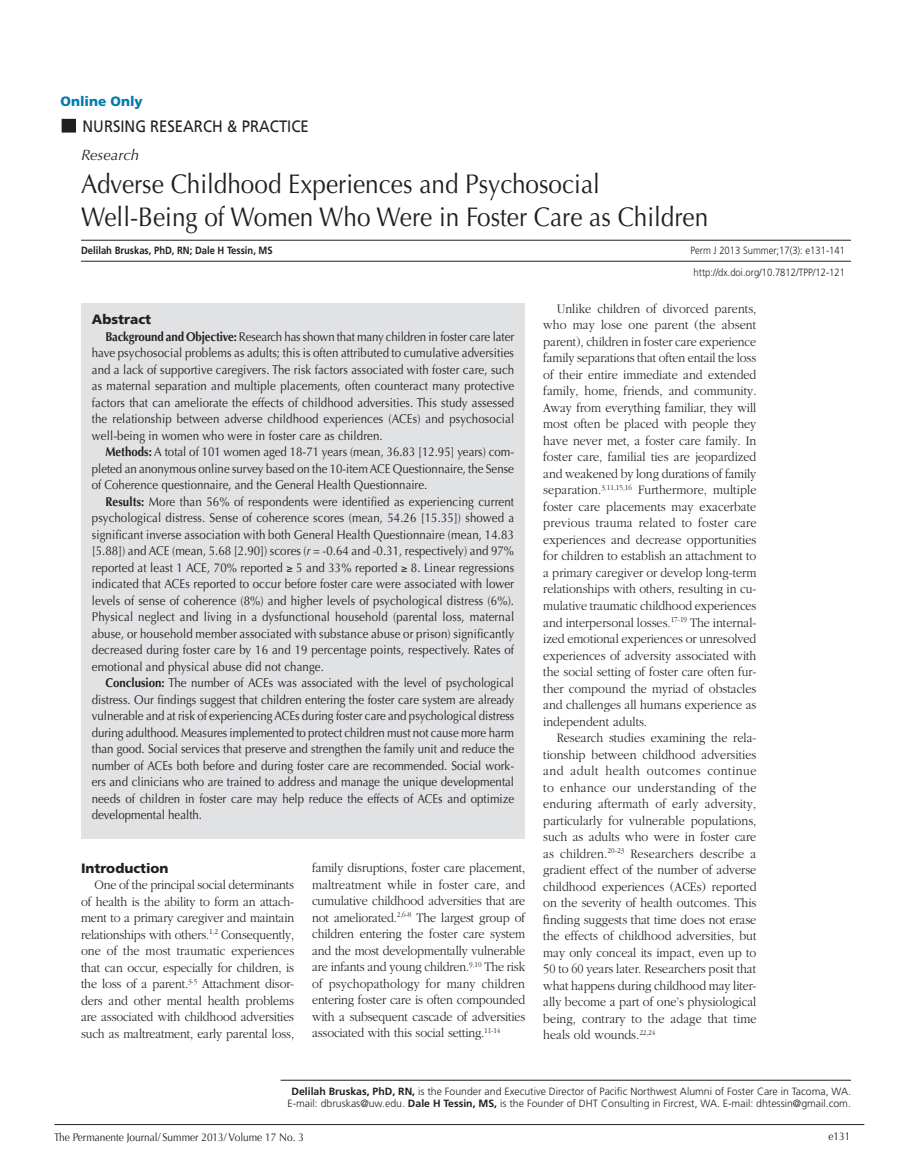
<style>
.page{position:relative;width:905px;height:1168px;background:#fff}
.page>*{position:absolute;margin:0;border:0;box-sizing:border-box;transform-origin:0 0}
.Title{font:27px/33px "Optima";color:#231f20;scale:.9 1}
.t1{font:16.5px "Frutiger";color:#231f20;scale:.9 1}
.Title_subhead{font:italic 15px "Optima";color:#231f20}
.BT{font:300 13.5px/16.5px "Garamond";letter-spacing:-.005em;color:#231f20;text-align:justify;scale:.9 1}
.Head_1{font:900 13.5px "Frutiger";color:#231f20}
.Head_1-2{font:900 13.5px "Frutiger";color:#007bac}
.Abstract_Box{font:12.75px/16.5px "Optima";color:#231f20;text-align:justify;scale:.9 1}
.t2{font:11.25px "Optima";color:#231f20;scale:.9 1}
.bio{font:300 10.5px/12px "Frutiger";color:#231f20;text-align:center}
.Author{font:700 10.5px "Frutiger";color:#231f20;scale:.9 1}
.DOI{font:300 10.5px "Frutiger";color:#231f20;scale:.9 1}
.Author-2{font:300 10.5px "Frutiger";color:#231f20;scale:.9 1}
.s1{font-weight:700}
.s2{font-style:italic}
</style>
<div class="page">
<hr style="left:54px;top:1124px;width:810px;height:1px;background:#231f20">
<div style="left:62px;top:119px;width:13px;height:13px;background:#231f20"></div>
<div style="left:62px;top:119px;width:14px;height:13px;border:1px solid #231f20"></div>
<hr style="left:81px;top:240px;width:769px;height:1px;background:#231f20">
<hr style="left:81px;top:261px;width:769px;height:1px;background:#231f20">
<hr style="left:280px;top:1080px;width:571px;height:1px;background:#231f20">
<div style="left:81px;top:303px;width:444px;height:535px;background:#e1e2e4"></div>
<p class="Head_1-2" style="left:61px;top:93px;width:84px">Online Only</p>
<p class="t1" style="left:82px;top:116px;width:253px">NURSING RESEARCH &amp; PRACTICE</p>
<p class="Title_subhead" style="left:81px;top:146px;width:60px">Research</p>
<p class="Title" style="left:81px;top:167px;width:698px">Adverse Childhood Experiences and Psychosocial<br>Well-Being of Women Who Were in Foster Care as Children</p>
<p class="Author" style="left:81px;top:244px;width:214px">Delilah Bruskas, PhD, RN; Dale H Tessin, MS</p>
<p class="Author-2" style="left:690px;top:244px;width:173px">Perm J 2013 Summer;17(3): e131-141</p>
<p class="DOI" style="left:693px;top:266px;width:170px">http://dx.doi.org/10.7812/TPP/12-121</p>
<p class="Head_1" style="left:92px;top:311px;width:61px">Abstract</p>
<p class="Abstract_Box" style="left:92px;top:328px;width:471px;text-indent:13px"><span class="s1">Background and Objective:</span> Research has shown that many children in foster care later have psychosocial problems as adults; this is often attributed to cumulative adversities and a lack of supportive caregivers. The risk factors associated with foster care, such as maternal separation and multiple placements, often counteract many protective factors that can ameliorate the effects of childhood adversities. This study assessed the relationship between adverse childhood experiences (ACEs) and psychosocial well-being in women who were in foster care as children.</p>
<p class="Abstract_Box" style="left:92px;top:444px;width:471px;text-indent:13px"><span class="s1">Methods:</span> A total of 101 women aged 18-71 years (mean, 36.83 [12.95] years) com&shy;pleted an anonymous online survey based on the 10-item ACE Questionnaire, the Sense of Coherence questionnaire, and the General Health Questionnaire.</p>
<p class="Abstract_Box" style="left:92px;top:493px;width:471px;text-indent:13px"><span class="s1">Results:</span> More than 56% of respondents were identified as experiencing current psychological distress. Sense of coherence scores (mean, 54.26 [15.35]) showed a significant inverse association with both General Health Questionnaire (mean, 14.83 [5.88]) and ACE (mean, 5.68 [2.90]) scores (<span class="s2">r</span> = -0.64 and -0.31, respectively) and 97% reported at least 1 ACE, 70% reported ≥ 5 and 33% reported ≥ 8. Linear regressions indicated that ACEs reported to occur before foster care were associated with lower levels of sense of coherence (8%) and higher levels of psychological distress (6%).<br>Physical neglect and living in a dysfunctional household (parental loss, maternal abuse, or household member associated with substance abuse or prison) significantly decreased during foster care by 16 and 19 percentage points, respectively. Rates of emotional and physical abuse did not change.</p>
<p class="Abstract_Box" style="left:92px;top:675px;width:471px;text-indent:13px"><span class="s1">Conclusion:</span> The number of ACEs was associated with the level of psychological distress. Our findings suggest that children entering the foster care system are already vulnerable and at risk of experiencing ACEs during foster care and psychological distress during adulthood. Measures implemented to protect children must not cause more harm than good. Social services that preserve and strengthen the family unit and reduce the number of ACEs both before and during foster care are recommended. Social work&shy;ers and clinicians who are trained to address and manage the unique developmental needs of children in foster care may help reduce the effects of ACEs and optimize developmental health.</p>
<p class="Head_1" style="left:81px;top:860px;width:89px">Introduction</p>
<p class="BT" style="left:81px;top:877px;width:238px;text-indent:14px">One of the principal social determinants of health is the ability to form an attach&shy;ment to a primary caregiver and maintain relationships with others.<sup>1,2</sup> Consequently, one of the most traumatic experiences that can occur, especially for children, is the loss of a parent.<sup>3-5</sup> Attachment disor&shy;ders and other mental health problems are associated with childhood adversities such as maltreatment, early parental loss,</p>
<p class="BT" style="left:312px;top:860px;width:238px">family disruptions, foster care placement, maltreatment while in foster care, and cumulative childhood adversities that are not ameliorated.<sup>2,6-8</sup> The largest group of children entering the foster care system and the most developmentally vulnerable are infants and young children.<sup>9,10</sup> The risk of psychopathology for many children entering foster care is often compounded with a subsequent cascade of adversities associated with this social setting.<sup>11-14</sup></p>
<p class="BT" style="left:543px;top:301px;width:238px;text-indent:14px">Unlike children of divorced parents, who may lose one parent (the absent parent), children in foster care experience family separations that often entail the loss of their entire immediate and extended family, home, friends, and community.<br>Away from everything familiar, they will most often be placed with people they have never met, a foster care family. In foster care, familial ties are jeopardized and weakened by long durations of family separation.<sup>3,11,15,16</sup> Furthermore, multiple foster care placements may exacerbate previous trauma related to foster care experiences and decrease opportunities for children to establish an attachment to a primary caregiver or develop long-term relationships with others, resulting in cu&shy;mulative traumatic childhood experiences and interpersonal losses.<sup>17-19</sup> The internal&shy;ized emotional experiences or unresolved experiences of adversity associated with the social setting of foster care often fur&shy;ther compound the myriad of obstacles and challenges all humans experience as independent adults.</p>
<p class="BT" style="left:543px;top:730px;width:238px;text-indent:14px">Research studies examining the rela&shy;tionship between childhood adversities and adult health outcomes continue to enhance our understanding of the enduring aftermath of early adversity, particularly for vulnerable populations, such as adults who were in foster care as children.<sup>20-23</sup> Researchers describe a gradient effect of the number of adverse childhood experiences (ACEs) reported on the severity of health outcomes. This finding suggests that time does not erase the effects of childhood adversities, but may only conceal its impact, even up to 50 to 60 years later. Researchers posit that what happens during childhood may liter&shy;ally become a part of one’s physiological being, contrary to the adage that time heals old wounds.<sup>22,24</sup></p>
<p class="bio" style="left:287px;top:1086px;width:565px"><span class="s1">Delilah Bruskas, PhD, RN,</span> is the Founder and Executive Director of Pacific Northwest Alumni of Foster Care in Tacoma, WA.<br>E-mail: dbruskas@uw.edu. <span class="s1">Dale H Tessin, MS,</span> is the Founder of DHT Consulting in Fircrest, WA. E-mail: dhtessin@gmail.com.</p>
<p class="t2" style="left:54px;top:1130px;width:279px">The Permanente Journal/ Summer 2013/ Volume 17 No. 3</p>
<p class="t2" style="left:828px;top:1129px;width:26px">e131</p>
</div>
